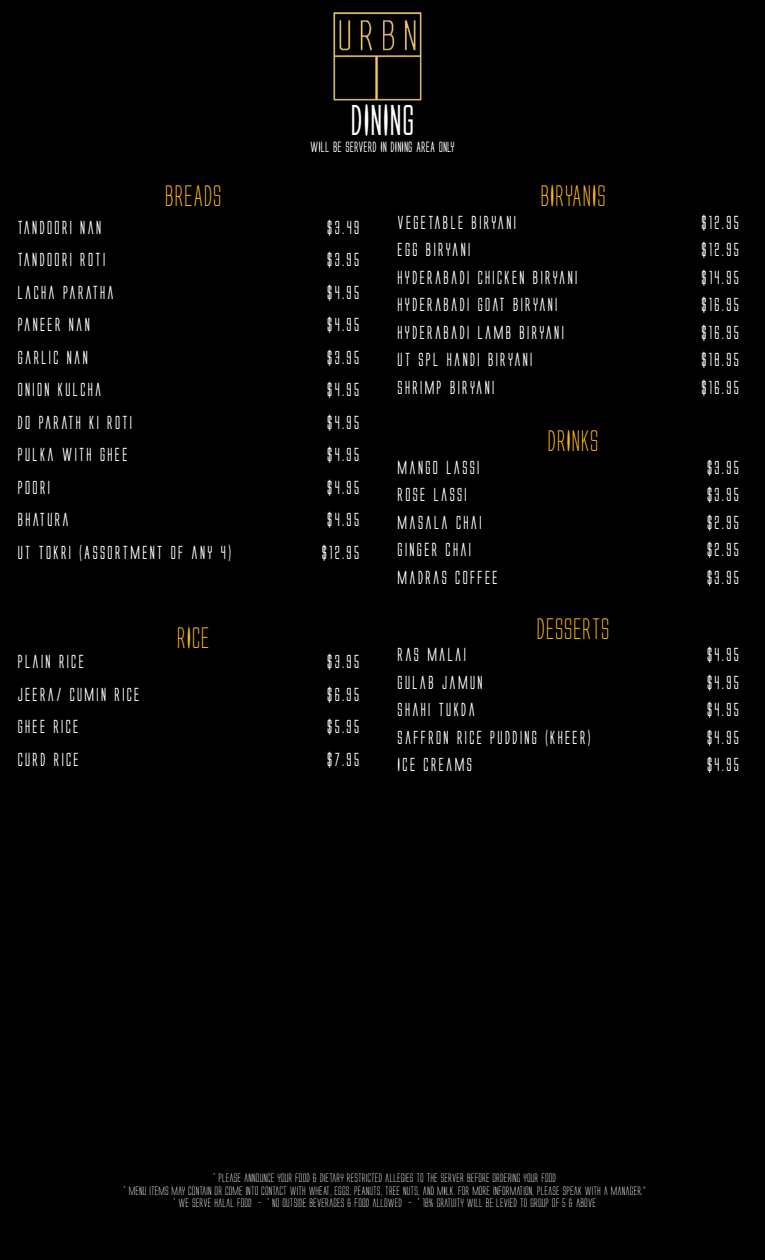
<style>
.page{position:relative;width:765px;height:1260px;background:#000}
.page>*{position:absolute;margin:0;border:0;box-sizing:border-box;transform-origin:0 0}
.t1{font:40px "Alien League II Bold";color:#fff}
.t2{font:27.5px "Alien League II";color:#fdb714}
.t3{font:700 17.5px "Alien League";color:#fff}
.t4{font:13.75px "Alien League II Bold";color:#fff}
.t5{font:11.25px/12.5px "Alien League II";color:#fff;text-align:center}
</style>
<div class="page">
<img style="left:333px;top:12px;width:89px;height:89px">
<h2 class="t2" style="left:165px;top:182px;width:59px">BREADS</h2>
<h1 class="t1" style="left:351px;top:101px;width:65px">DINING</h1>
<p class="t4" style="left:310px;top:140px;width:146px">WILL BE SERVERD IN DINING AREA ONLY</p>
<h2 class="t2" style="left:540px;top:182px;width:67px">BIRYANIS</h2>
<p class="t3" style="left:17px;top:219px;width:87px">TANDOORI NAN</p>
<p class="t3" style="left:327px;top:219px;width:36px">$3.49</p>
<p class="t3" style="left:17px;top:251px;width:91px">TANDOORI ROTI</p>
<p class="t3" style="left:327px;top:251px;width:36px">$3.95</p>
<p class="t3" style="left:17px;top:284px;width:100px">LACHA PARATHA</p>
<p class="t3" style="left:327px;top:284px;width:36px">$4.95</p>
<p class="t3" style="left:17px;top:316px;width:76px">PANEER NAN</p>
<p class="t3" style="left:327px;top:316px;width:36px">$4.95</p>
<p class="t3" style="left:17px;top:349px;width:74px">GARLIC NAN</p>
<p class="t3" style="left:327px;top:349px;width:36px">$3.95</p>
<p class="t3" style="left:17px;top:381px;width:88px">ONION KULCHA</p>
<p class="t3" style="left:327px;top:381px;width:36px">$4.95</p>
<p class="t3" style="left:17px;top:414px;width:118px">DO PARATH KI ROTI</p>
<p class="t3" style="left:327px;top:414px;width:36px">$4.95</p>
<p class="t3" style="left:17px;top:446px;width:114px">PULKA WITH GHEE</p>
<p class="t3" style="left:327px;top:446px;width:36px">$4.95</p>
<p class="t3" style="left:17px;top:479px;width:36px">POORI</p>
<p class="t3" style="left:327px;top:479px;width:36px">$4.95</p>
<p class="t3" style="left:17px;top:511px;width:55px">BHATURA</p>
<p class="t3" style="left:327px;top:511px;width:36px">$4.95</p>
<p class="t3" style="left:17px;top:544px;width:217px">UT TOKRI (ASSORTMENT OF ANY 4)</p>
<p class="t3" style="left:321px;top:544px;width:41px">$12.95</p>
<h2 class="t2" style="left:177px;top:624px;width:35px">RICE</h2>
<p class="t3" style="left:17px;top:653px;width:70px">PLAIN RICE</p>
<p class="t3" style="left:327px;top:653px;width:36px">$3.95</p>
<p class="t3" style="left:17px;top:685px;width:125px">JEERA/ CUMIN RICE</p>
<p class="t3" style="left:327px;top:685px;width:36px">$6.95</p>
<p class="t3" style="left:17px;top:718px;width:64px">GHEE RICE</p>
<p class="t3" style="left:327px;top:718px;width:36px">$5.95</p>
<p class="t3" style="left:17px;top:750px;width:65px">CURD RICE</p>
<p class="t3" style="left:327px;top:750px;width:36px">$7.95</p>
<p class="t3" style="left:397px;top:214px;width:122px">VEGETABLE BIRYANI</p>
<p class="t3" style="left:701px;top:214px;width:41px">$12.95</p>
<p class="t3" style="left:397px;top:241px;width:77px">EGG BIRYANI</p>
<p class="t3" style="left:701px;top:241px;width:41px">$12.95</p>
<p class="t3" style="left:397px;top:269px;width:184px">HYDERABADI CHICKEN BIRYANI</p>
<p class="t3" style="left:701px;top:269px;width:41px">$14.95</p>
<p class="t3" style="left:397px;top:296px;width:164px">HYDERABADI GOAT BIRYANI</p>
<p class="t3" style="left:701px;top:296px;width:41px">$16.95</p>
<p class="t3" style="left:397px;top:324px;width:170px">HYDERABADI LAMB BIRYANI</p>
<p class="t3" style="left:701px;top:324px;width:41px">$16.95</p>
<p class="t3" style="left:397px;top:351px;width:139px">UT SPL HANDI BIRYANI</p>
<p class="t3" style="left:701px;top:351px;width:41px">$18.95</p>
<p class="t3" style="left:397px;top:379px;width:101px">SHRIMP BIRYANI</p>
<p class="t3" style="left:701px;top:379px;width:41px">$16.95</p>
<h2 class="t2" style="left:548px;top:427px;width:53px">DRINKS</h2>
<p class="t3" style="left:397px;top:459px;width:86px">MANGO LASSI</p>
<p class="t3" style="left:706px;top:459px;width:36px">$3.95</p>
<p class="t3" style="left:397px;top:486px;width:73px">ROSE LASSI</p>
<p class="t3" style="left:706px;top:486px;width:36px">$3.95</p>
<p class="t3" style="left:397px;top:514px;width:88px">MASALA CHAI</p>
<p class="t3" style="left:706px;top:514px;width:36px">$2.95</p>
<p class="t3" style="left:397px;top:541px;width:77px">GINGER CHAI</p>
<p class="t3" style="left:706px;top:541px;width:36px">$2.95</p>
<p class="t3" style="left:397px;top:569px;width:104px">MADRAS COFFEE</p>
<p class="t3" style="left:706px;top:569px;width:36px">$3.95</p>
<h2 class="t2" style="left:537px;top:615px;width:75px">DESSERTS</h2>
<p class="t3" style="left:397px;top:646px;width:72px">RAS MALAI</p>
<p class="t3" style="left:706px;top:646px;width:36px">$4.95</p>
<p class="t3" style="left:397px;top:674px;width:89px">GULAB JAMUN</p>
<p class="t3" style="left:706px;top:674px;width:36px">$4.95</p>
<p class="t3" style="left:397px;top:701px;width:81px">SHAHI TUKDA</p>
<p class="t3" style="left:706px;top:701px;width:36px">$4.95</p>
<p class="t3" style="left:397px;top:729px;width:197px">SAFFRON RICE PUDDING (KHEER)</p>
<p class="t3" style="left:706px;top:729px;width:36px">$4.95</p>
<p class="t3" style="left:397px;top:756px;width:78px">ICE CREAMS</p>
<p class="t3" style="left:706px;top:756px;width:36px">$4.95</p>
<p class="t5" style="left:124px;top:1172px;width:524px">* PLEASE ANNOUNCE YOUR FOOD &amp; DIETARY RESTRICTED ALLEGIES TO THE SERVER BEFORE ORDERING YOUR FOOD<br>* MENU ITEMS MAY CONTAIN OR COME INTO CONTACT WITH WHEAT, EGGS, PEANUTS, TREE NUTS, AND MILK. FOR MORE INFORMATION, PLEASE SPEAK WITH A MANAGER.” * WE SERVE HALAL FOOD - * NO OUTSIDE BEVERAGES &amp; FOOD ALLOWED - * 18% GRATUITY WILL BE LEVIED TO GROUP OF 5 &amp; ABOVE</p>
</div>
